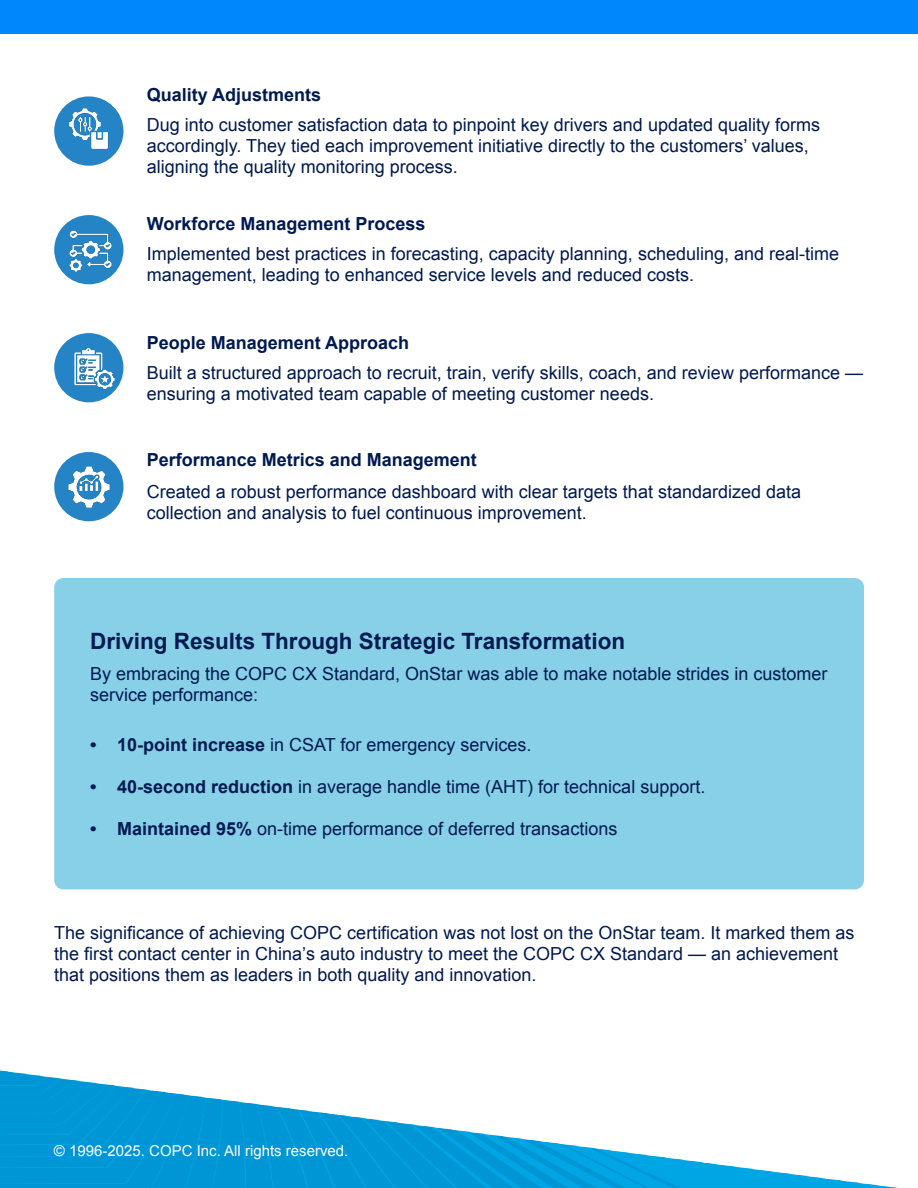
<style>
.page{position:relative;width:918px;height:1188px;background:#fff}
.page>*{position:absolute;margin:0;border:0;box-sizing:border-box;transform-origin:0 0}
.t1{font:700 22.5px "Arial";color:#011951}
.t2{font:18px/21px "Arial";color:#011951}
.t3{font:700 18px "Arial";color:#011951}
.t4{font:15px "Arial";color:#fff}
.s1{font-weight:700}
</style>
<div class="page">
<img style="left:0;top:1070px;width:898px;height:118px">
<div style="left:0;top:0;width:918px;height:34px;background:#0087fc"></div>
<div style="left:54px;top:96px;width:69px;height:70px;background:#2484c6;border-radius:50%"></div>
<img style="left:69px;top:108px;width:40px;height:41px">
<div style="left:54px;top:215px;width:69px;height:69px;background:#2484c6;border-radius:50%"></div>
<img style="left:69px;top:230px;width:43px;height:42px">
<div style="left:54px;top:333px;width:69px;height:69px;background:#2484c6;border-radius:50%"></div>
<img style="left:74px;top:348px;width:41px;height:42px">
<div style="left:54px;top:452px;width:69px;height:69px;background:#2484c6;border-radius:50%"></div>
<img style="left:68px;top:466px;width:42px;height:42px">
<div style="left:54px;top:578px;width:810px;height:311px;background:#88d0e7;border-radius:9px"></div>
<p class="t3" style="left:147px;top:83px;width:176px">Quality Adjustments</p>
<p class="t2" style="left:147px;top:115px;width:675px">Dug into customer satisfaction data to pinpoint key drivers and updated quality forms accordingly. They tied each improvement initiative directly to the customers’ values, aligning the quality monitoring process.</p>
<p class="t3" style="left:147px;top:212px;width:280px">Workforce Management Process</p>
<p class="t2" style="left:147px;top:244px;width:694px">Implemented best practices in forecasting, capacity planning, scheduling, and real-time management, leading to enhanced service levels and reduced costs.</p>
<p class="t3" style="left:147px;top:330px;width:264px">People Management Approach</p>
<p class="t2" style="left:147px;top:362px;width:718px">Built a structured approach to recruit, train, verify skills, coach, and review performance — ensuring a motivated team capable of meeting customer needs.</p>
<p class="t3" style="left:147px;top:448px;width:332px">Performance Metrics and Management</p>
<p class="t2" style="left:147px;top:481px;width:656px">Created a robust performance dashboard with clear targets that standardized data collection and analysis to fuel continuous improvement.</p>
<p class="t1" style="left:90px;top:626px;width:537px">Driving Results Through Strategic Transformation</p>
<p class="t2" style="left:90px;top:664px;width:739px">By embracing the COPC CX Standard, OnStar was able to make notable strides in customer</p>
<p class="t2" style="left:90px;top:685px;width:170px">service performance:</p>
<p class="t2" style="left:90px;top:734px;width:443px"><span class="s1">• 10-point increase</span> in CSAT for emergency services.</p>
<p class="t2" style="left:90px;top:776px;width:617px"><span class="s1">• 40-second reduction</span> in average handle time (AHT) for technical support.</p>
<p class="t2" style="left:90px;top:818px;width:529px"><span class="s1">• Maintained 95%</span> on-time performance of deferred transactions</p>
<p class="t2" style="left:54px;top:922px;width:802px">The significance of achieving COPC certification was not lost on the OnStar team. It marked them as the first contact center in China’s auto industry to meet the COPC CX Standard — an achievement that positions them as leaders in both quality and innovation.</p>
<p class="t4" style="left:54px;top:1141px;width:296px">© 1996-2025. COPC Inc. All rights reserved.</p>
</div>
